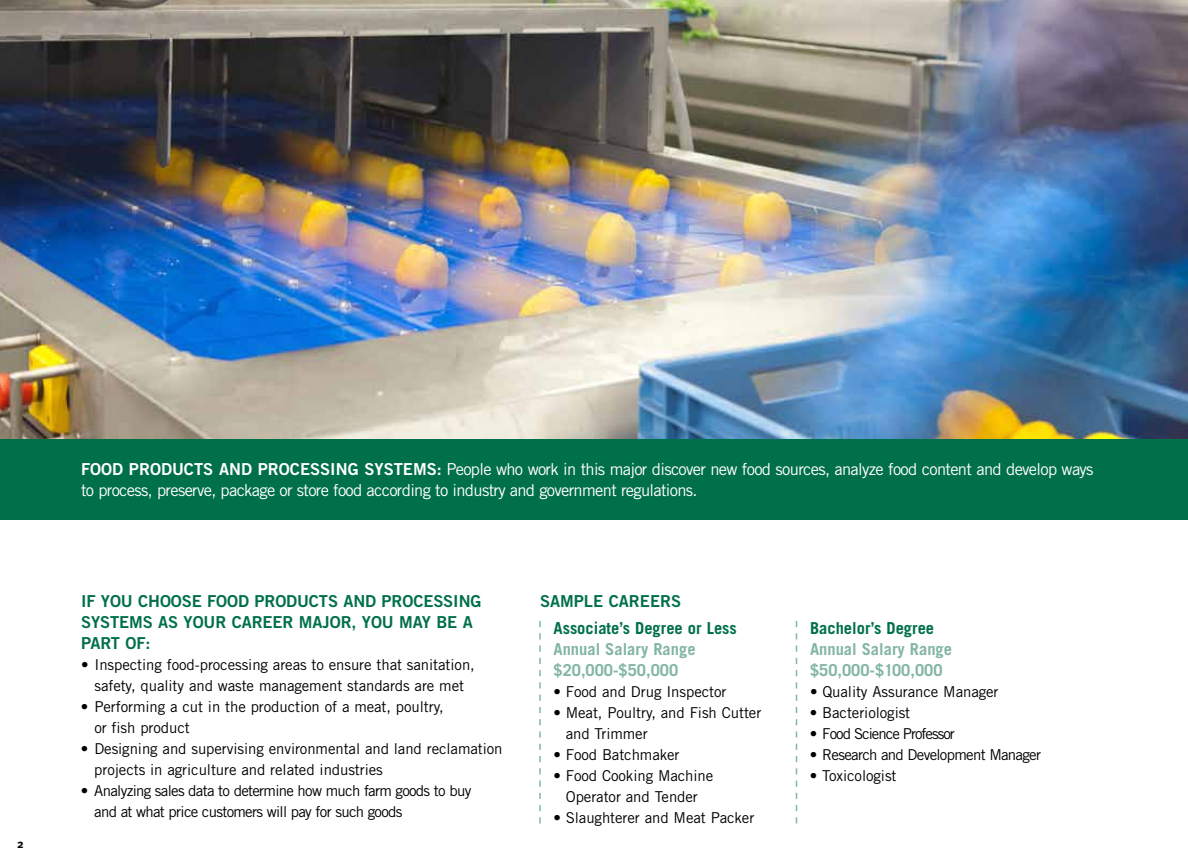
<style>
.page{position:relative;width:1188px;height:864px;background:#fff}
.page>*{position:absolute;margin:0;border:0;box-sizing:border-box;transform-origin:0 0}
.t1{font:16.5px/21px "Trade Gothic";letter-spacing:-.04em;color:#fff}
.t2{font:16.5px/21px "Trade Gothic Bold Two";letter-spacing:-.005em;color:#00704a}
.t3{font:700 16.5px/21px "Trade Gothic";color:#83b6a4}
.t4{font:700 16.5px "Trade Gothic";color:#00704a}
.t5{font:16.5px "Trade Gothic Bold Two";color:#fff}
.t6{font:15px/21px "Trade Gothic";letter-spacing:-.005em;color:#000}
.t7{font:15px/21px "Trade Gothic";letter-spacing:-.045em;color:#000}
.t8{font:15px "Trade Gothic";letter-spacing:-.065em;color:#000}
.t9{font:700 12px "Meta";color:#000}
.s1{font-family:"Trade Gothic Bold Two"}
</style>
<div class="page">
<img style="left:0;top:0;width:1188px;height:439px">
<div style="left:0;top:439px;width:1188px;height:81px;background:#00704a"></div>
<svg style="left:539px;top:621px;width:2px;height:203px"></svg>
<svg style="left:796px;top:621px;width:1px;height:203px"></svg>
<p class="t9" style="left:17px;top:837px;width:8px">2</p>
<p class="t1" style="left:81px;top:459px;width:1014px;text-indent:283px"><span class="s1">SYSTE MS:</span> People who work in this major discover new food sources, analyze food content and develop ways to process, preserve, package or store food according to industry and government regulations.</p>
<p class="t5" style="left:81px;top:459px;width:21px">FOOD</p>
<p class="t5" style="left:129px;top:459px;width:22px">PRODUC</p>
<p class="t5" style="left:194px;top:459px;width:85px">TS AND PROCESSING</p>
<p class="t2" style="left:81px;top:591px;width:330px;text-indent:238px">TS AND PROCESSING<br>SYSTEMS AS YOUR CAREER MAJOR, YOU MAY</p>
<p class="t2" style="left:81px;top:591px;width:147px">IF YOU CHOOSE FOOD</p>
<p class="t2" style="left:254px;top:591px;width:22px">PRODUC</p>
<p class="t2" style="left:436px;top:612px;width:37px">BE A</p>
<p class="t2" style="left:81px;top:633px;width:71px">PART OF:</p>
<p class="t6" style="left:81px;top:654px;width:395px;text-align:center">• Inspecting food-processing areas to ensure that sanitation, safety, quality and waste management standards are met</p>
<p class="t6" style="left:94px;top:696px;width:351px;text-indent:-13px">• Performing a cut in the production of a meat, poultry, or fish product</p>
<p class="t6" style="left:94px;top:738px;width:410px;text-indent:-13px">• Designing and supervising environmental and land reclamation projects in agriculture and related industries</p>
<p class="t7" style="left:94px;top:780px;width:379px;text-indent:-13px">• Analyzing sales data to determine how much farm goods to buy and at what price customers will pay for such goods</p>
<p class="t2" style="left:540px;top:591px;width:12px">SAMP</p>
<p class="t2" style="left:584px;top:591px;width:97px">LE CAREERS</p>
<p class="t4" style="left:554px;top:618px;width:185px">Associate’s Degree or Less</p>
<p class="t3" style="left:554px;top:638px;width:144px">Annual Salary Range $20,000-$50,000</p>
<p class="t6" style="left:554px;top:681px;width:174px">• Food and Drug Inspector</p>
<p class="t6" style="left:566px;top:702px;width:197px;text-indent:-12px">• Meat, Poultry, and Fish Cutter and Trimmer</p>
<p class="t6" style="left:553px;top:744px;width:128px">• Food Batchmaker</p>
<p class="t6" style="left:553px;top:765px;width:161px;text-align:center">• Food Cooking Machine<br>Operator and Tender</p>
<p class="t6" style="left:553px;top:807px;width:202px">• Slaughterer and Meat Packer</p>
<p class="t4" style="left:810px;top:618px;width:126px">Bachelor’s Degree</p>
<p class="t3" style="left:810px;top:638px;width:144px">Annual Salary Range $50,000-$100,000</p>
<p class="t6" style="left:810px;top:681px;width:190px">• Quality Assurance Manager</p>
<p class="t6" style="left:810px;top:702px;width:102px">• Bacteriologist</p>
<p class="t8" style="left:810px;top:724px;width:146px">• Food Science Professor</p>
<p class="t7" style="left:810px;top:744px;width:233px">• Research and Development Manager</p>
<p class="t6" style="left:810px;top:765px;width:88px">• Toxicologist</p>
</div>
